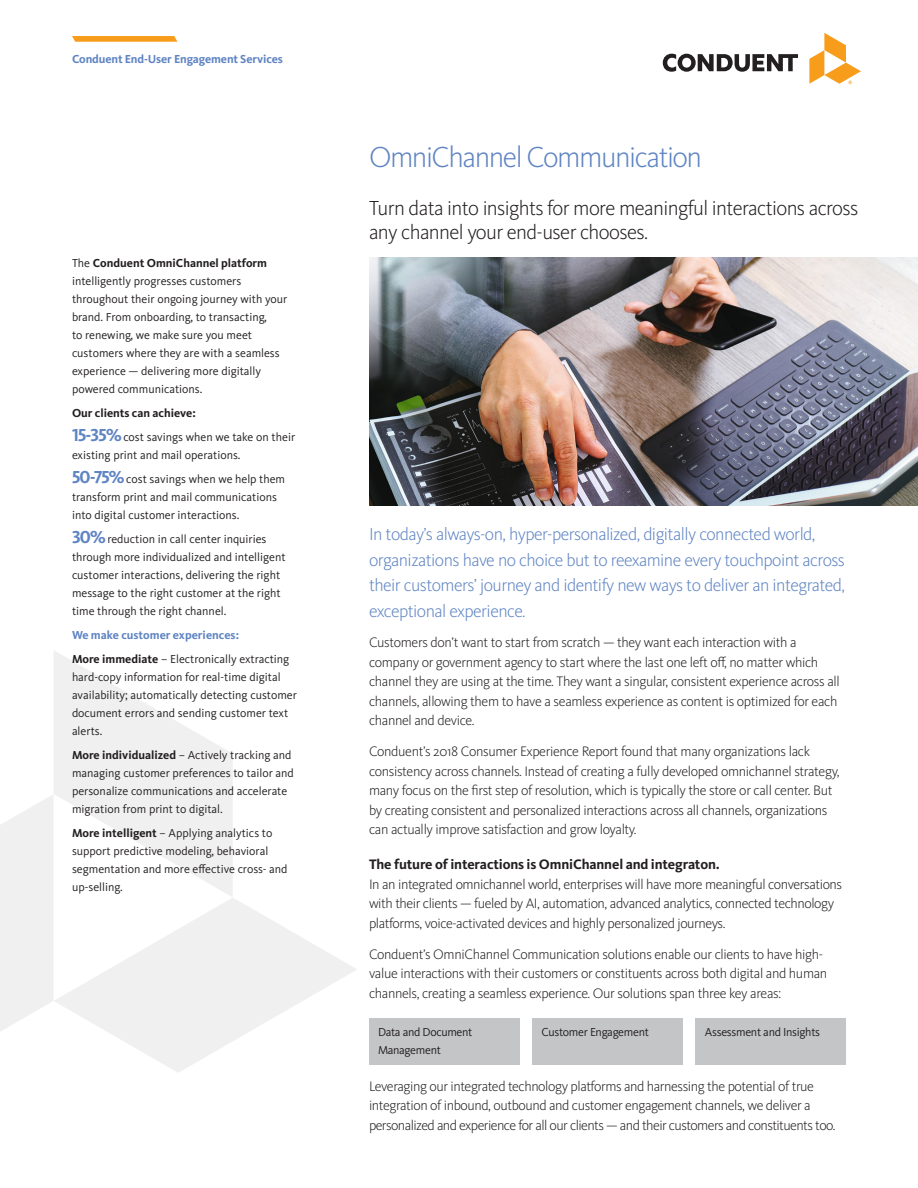
<style>
.page{position:relative;width:918px;height:1188px;background:#fff}
.page>*{position:absolute;margin:0;border:0;box-sizing:border-box;transform-origin:0 0}
.Cover_title_-_blue{font:300 30px "Kievit Pro";letter-spacing:-.05em;color:#5f84c3}
.Cover_subhead{font:300 21px/24px "Kievit Pro";letter-spacing:-.03em;color:#231f20}
.Body_text{font:300 18px/25.5px "Kievit Pro";letter-spacing:-.03em;color:#5f84c3}
.Body_text-2{font:300 14.25px/19.5px "Kievit Pro";letter-spacing:-.025em;color:#231f20}
.Subhead_text{font:700 14.25px "Kievit Pro";letter-spacing:-.01em;color:#231f20}
.Caption_-_subhead{font:12px/18px "Kievit Pro";color:#231f20}
.Body_text-3{font:12px/18px "Kievit Pro";letter-spacing:-.025em;color:#231f20}
.Business_category{font:700 12px "Kievit Pro";letter-spacing:-.01em;color:#5f84c3}
.Caption_-_subhead-2{font:700 12px "Kievit Pro";color:#5f84c3}
.Caption_-_subhead-3{font:700 12px "Kievit Pro";color:#231f20}
.s1{font-weight:700}
.s2{font-weight:700;font-size:18px;color:#5f84c3}
</style>
<div class="page">
<svg style="left:0;top:795px;width:53px;height:236px"></svg>
<svg style="left:55px;top:898px;width:302px;height:175px"></svg>
<svg style="left:54px;top:651px;width:179px;height:246px;fill:#f0f0f0"></svg>
<svg style="left:72px;top:36px;width:105px;height:6px"></svg>
<img style="left:369px;top:257px;width:549px;height:249px">
<div style="left:369px;top:1018px;width:150px;height:47px;background:#c3c5c7"></div>
<div style="left:532px;top:1018px;width:151px;height:47px;background:#c3c5c7"></div>
<div style="left:696px;top:1018px;width:150px;height:47px;background:#c3c5c7"></div>
<svg style="left:809px;top:33px;width:52px;height:51px"></svg>
<svg style="left:663px;top:54px;width:135px;height:18px"></svg>
<p class="Business_category" style="left:72px;top:52px;width:212px">Conduent End-User Engagement Services</p>
<p class="Caption_-_subhead" style="left:72px;top:253px;width:217px">The <span class="s1">Conduent OmniChannel platform </span>intelligently progresses customers throughout their ongoing journey with your brand. From onboarding, to transacting,<br>to renewing, we make sure you meet customers where they are with a seamless experience — delivering more digitally powered communications.</p>
<p class="Caption_-_subhead-3" style="left:72px;top:405px;width:125px">Our clients can achieve:</p>
<p class="Caption_-_subhead" style="left:72px;top:427px;width:225px"><span class="s2">15-35%</span> cost savings when we take on their existing print and mail operations.</p>
<p class="Caption_-_subhead" style="left:72px;top:469px;width:215px"><span class="s2">50-75%</span> cost savings when we help them transform print and mail communications into digital customer interactions.</p>
<p class="Caption_-_subhead" style="left:72px;top:529px;width:215px"><span class="s2">30%</span> reduction in call center inquiries through more individualized and intelligent customer interactions, delivering the right message to the right customer at the right time through the right channel.</p>
<p class="Caption_-_subhead-2" style="left:72px;top:627px;width:169px">We make customer experiences:</p>
<p class="Caption_-_subhead" style="left:72px;top:649px;width:226px"><span class="s1">More immediate</span> – Electronically extracting hard-copy information for real-time digital availability; automatically detecting customer document errors and sending customer text alerts.</p>
<p class="Caption_-_subhead" style="left:72px;top:745px;width:223px"><span class="s1">More individualized</span> – Actively tracking and managing customer preferences to tailor and personalize communications and accelerate migration from print to digital.</p>
<p class="Caption_-_subhead" style="left:72px;top:823px;width:217px"><span class="s1">More intelligent</span> – Applying analytics to support predictive modeling, behavioral segmentation and more effective cross- and up-selling.</p>
<p class="Cover_title_-_blue" style="left:369px;top:139px;width:335px">OmniChannel Communication</p>
<p class="Cover_subhead" style="left:369px;top:196px;width:491px">Turn data into insights for more meaningful interactions across any channel your end-user chooses.</p>
<p class="Body_text" style="left:369px;top:521px;width:478px">In today’s always-on, hyper-personalized, digitally connected world, organizations have no choice but to reexamine every touchpoint across their customers’ journey and identify new ways to deliver an integrated, exceptional experience.</p>
<p class="Body_text-2" style="left:369px;top:633px;width:472px">Customers don’t want to start from scratch — they want each interaction with a company or government agency to start where the last one left off, no matter which channel they are using at the time. They want a singular, consistent experience across all channels, allowing them to have a seamless experience as content is optimized for each channel and device.</p>
<p class="Body_text-2" style="left:369px;top:742px;width:472px">Conduent’s 2018 Consumer Experience Report found that many organizations lack consistency across channels. Instead of creating a fully developed omnichannel strategy, many focus on the first step of resolution, which is typically the store or call center. But by creating consistent and personalized interactions across all channels, organizations can actually improve satisfaction and grow loyalty.</p>
<p class="Subhead_text" style="left:369px;top:856px;width:352px">The future of interactions is OmniChannel and integraton.</p>
<p class="Body_text-2" style="left:369px;top:874px;width:475px">In an integrated omnichannel world, enterprises will have more meaningful conversations with their clients — fueled by AI, automation, advanced analytics, connected technology platforms, voice-activated devices and highly personalized journeys.</p>
<p class="Body_text-2" style="left:369px;top:944px;width:460px">Conduent’s OmniChannel Communication solutions enable our clients to have high&shy;value interactions with their customers or constituents across both digital and human channels, creating a seamless experience. Our solutions span three key areas:</p>
<p class="Body_text-3" style="left:378px;top:1023px;width:96px">Data and Document<br>Management</p>
<p class="Body_text-3" style="left:541px;top:1023px;width:109px">Customer Engagement</p>
<p class="Body_text-3" style="left:705px;top:1023px;width:117px">Assessment and Insights</p>
<p class="Body_text-2" style="left:369px;top:1076px;width:468px">Leveraging our integrated technology platforms and harnessing the potential of true integration of inbound, outbound and customer engagement channels, we deliver a personalized and experience for all our clients — and their customers and constituents too.</p>
</div>
